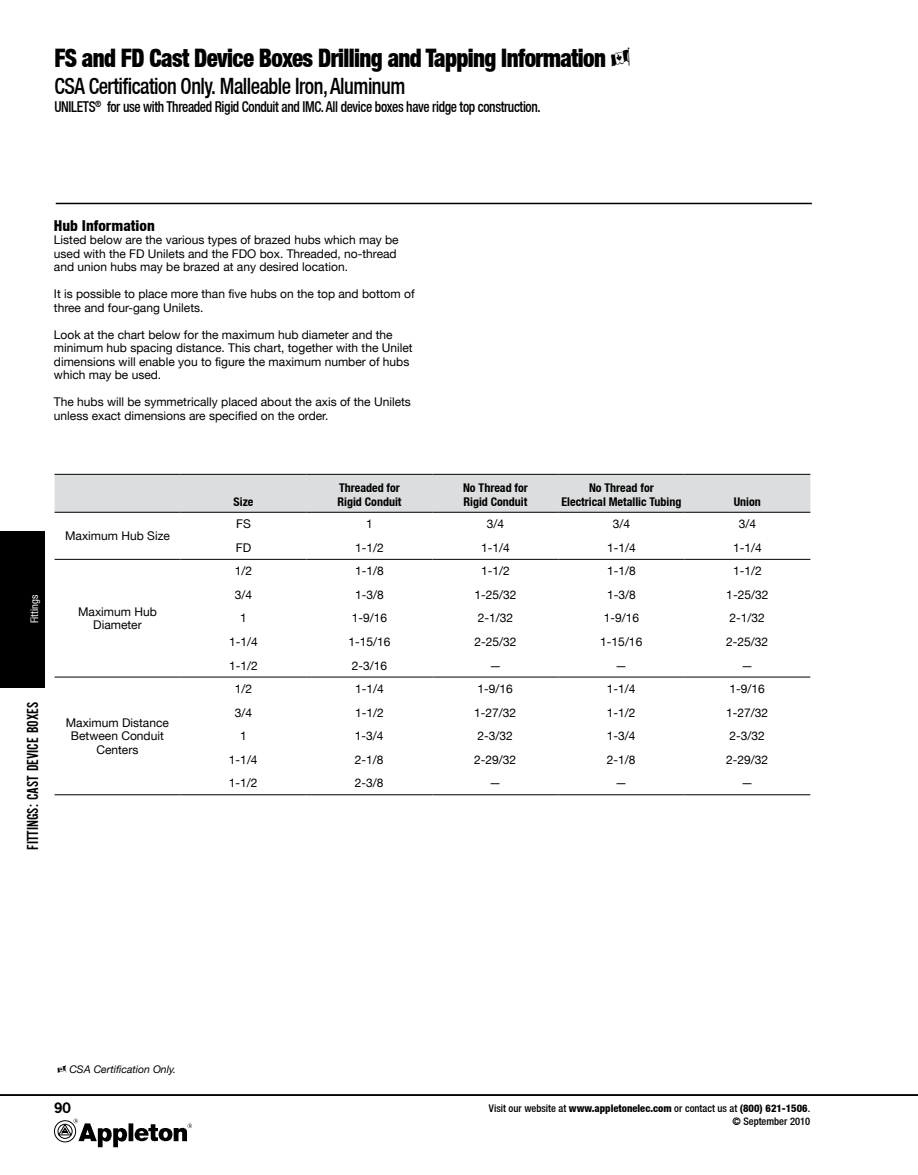
<style>
.page{position:relative;width:918px;height:1175px;background:#fff}
.page>*{position:absolute;margin:0;border:0;box-sizing:border-box;transform-origin:0 0}
.t1{font:900 condensed 25.5px "Helvetica Neue LT";letter-spacing:-.025em;color:#000;scale:.9 1}
.t2{font:500 condensed 22.5px "Helvetica Neue LT";letter-spacing:-.025em;color:#000;scale:.9 1}
.t3{font:16.5px "Alternate Gothic EF No Two";color:#000}
.t4{font:500 condensed 15px "Helvetica Neue LT";letter-spacing:-.025em;color:#000;scale:.89 1}
.t5{font:800 condensed 15px "Helvetica Neue LT";color:#000}
.t6{font:700 13.5px "News Gothic Std";color:#000}
.t7{font:12px/13.5px "Helvetica Neue LT";color:#000}
.t8{font:700 condensed 12px/14.4px "Helvetica Neue LT";color:#000}
.t9{font:500 condensed 10.5px/12.6px "Helvetica Neue LT";color:#000;text-align:right}
.t10{font:italic 10.5px "Helvetica Neue LT";color:#000}
.t11{font:condensed 10.5px "Helvetica Neue LT";color:#fff}
.s1{font-weight:800}
</style>
<div class="page">
<hr style="left:56px;top:203px;width:756px;height:1px;background:#000">
<div style="left:0;top:531px;width:45px;height:156px;background:#000"></div>
<hr style="left:129px;top:1123px;width:4px;height:18px;background:#000">
<svg style="left:135px;top:1123px;width:57px;height:19px"></svg>
<svg style="left:54px;top:1118px;width:73px;height:29px"></svg>
<hr style="left:0;top:1094px;width:918px;height:1px;background:#000">
<div style="left:55px;top:475px;width:755px;height:37px;background:#dcddde"></div>
<hr style="left:55px;top:474px;width:125px;height:1px;background:#000">
<hr style="left:180px;top:474px;width:126px;height:1px;background:#000">
<hr style="left:306px;top:474px;width:126px;height:1px;background:#000">
<hr style="left:432px;top:474px;width:126px;height:1px;background:#000">
<hr style="left:558px;top:474px;width:126px;height:1px;background:#000">
<hr style="left:684px;top:474px;width:126px;height:1px;background:#000">
<hr style="left:55px;top:512px;width:125px;height:1px;background:#000">
<hr style="left:180px;top:512px;width:126px;height:1px;background:#000">
<hr style="left:306px;top:512px;width:126px;height:1px;background:#000">
<hr style="left:432px;top:512px;width:126px;height:1px;background:#000">
<hr style="left:558px;top:512px;width:126px;height:1px;background:#000">
<hr style="left:684px;top:512px;width:126px;height:1px;background:#000">
<hr style="left:55px;top:559px;width:125px;height:1px;background:#000">
<hr style="left:55px;top:677px;width:125px;height:1px;background:#000">
<hr style="left:180px;top:559px;width:126px;height:1px;background:#000">
<hr style="left:306px;top:559px;width:126px;height:1px;background:#000">
<hr style="left:432px;top:559px;width:126px;height:1px;background:#000">
<hr style="left:558px;top:559px;width:126px;height:1px;background:#000">
<hr style="left:684px;top:559px;width:126px;height:1px;background:#000">
<hr style="left:180px;top:677px;width:126px;height:1px;background:#000">
<hr style="left:306px;top:677px;width:126px;height:1px;background:#000">
<hr style="left:432px;top:677px;width:126px;height:1px;background:#000">
<hr style="left:558px;top:677px;width:126px;height:1px;background:#000">
<hr style="left:684px;top:677px;width:126px;height:1px;background:#000">
<hr style="left:55px;top:794px;width:125px;height:1px;background:#000">
<hr style="left:180px;top:794px;width:126px;height:1px;background:#000">
<hr style="left:306px;top:794px;width:126px;height:1px;background:#000">
<hr style="left:432px;top:794px;width:126px;height:1px;background:#000">
<hr style="left:558px;top:794px;width:126px;height:1px;background:#000">
<hr style="left:684px;top:794px;width:126px;height:1px;background:#000">
<h1 class="t1" style="left:54px;top:42px;width:614px">FS and FD Cast Device Boxes Drilling and Tapping Information</h1>
<h2 class="t2" style="left:54px;top:72px;width:392px">CSA Certification Only. Malleable Iron, Aluminum</h2>
<p class="t4" style="left:54px;top:98px;width:548px">UNILETS<sup>®</sup> for use with Threaded Rigid Conduit and IMC. All device boxes have ridge top construction.</p>
<p class="t5" style="left:54px;top:216px;width:102px">Hub Information</p>
<p class="t7" style="left:54px;top:233px;width:346px">Listed below are the various types of brazed hubs which may be used with the FD Unilets and the FDO box. Threaded, no-thread and union hubs may be brazed at any desired location.</p>
<p class="t7" style="left:54px;top:287px;width:362px">It is possible to place more than five hubs on the top and bottom of three and four-gang Unilets.</p>
<p class="t7" style="left:54px;top:327px;width:360px">Look at the chart below for the maximum hub diameter and the minimum hub spacing distance. This chart, together with the Unilet dimensions will enable you to figure the maximum number of hubs which may be used.</p>
<p class="t7" style="left:54px;top:395px;width:358px">The hubs will be symmetrically placed about the axis of the Unilets unless exact dimensions are specified on the order.</p>
<p class="t11" style="left:28px;top:623px;width:30px;rotate:-90deg">Fittings</p>
<p class="t7" style="left:65px;top:529px;width:106px">Maximum Hub Size</p>
<p class="t7" style="left:78px;top:604px;width:80px;text-align:center">Maximum Hub<br>Diameter</p>
<h3 class="t3" style="left:24px;top:849px;width:149px;rotate:-90deg">Fittings: Cast Device Boxes</h3>
<p class="t7" style="left:66px;top:715px;width:105px;text-align:center">Maximum Distance<br>Between Conduit<br>Centers</p>
<p class="t8" style="left:234px;top:494px;width:21px">Size</p>
<p class="t8" style="left:337px;top:480px;width:65px">Threaded for<br>Rigid Conduit</p>
<p class="t8" style="left:463px;top:480px;width:66px">No Thread for<br>Rigid Conduit</p>
<p class="t8" style="left:561px;top:480px;width:121px;text-align:center">No Thread for<br>Electrical Metallic Tubing</p>
<p class="t8" style="left:734px;top:494px;width:29px">Union</p>
<p class="t7" style="left:236px;top:517px;width:16px">FS</p>
<p class="t7" style="left:366px;top:517px;width:8px">1</p>
<p class="t7" style="left:487px;top:517px;width:19px">3/4</p>
<p class="t7" style="left:613px;top:517px;width:19px">3/4</p>
<p class="t7" style="left:739px;top:517px;width:19px">3/4</p>
<p class="t7" style="left:236px;top:540px;width:17px">FD</p>
<p class="t7" style="left:355px;top:540px;width:30px">1-1/2</p>
<p class="t7" style="left:481px;top:540px;width:30px">1-1/4</p>
<p class="t7" style="left:607px;top:540px;width:30px">1-1/4</p>
<p class="t7" style="left:733px;top:540px;width:30px">1-1/4</p>
<p class="t7" style="left:235px;top:564px;width:19px">1/2</p>
<p class="t7" style="left:355px;top:564px;width:30px">1-1/8</p>
<p class="t7" style="left:481px;top:564px;width:30px">1-1/2</p>
<p class="t7" style="left:607px;top:564px;width:30px">1-1/8</p>
<p class="t7" style="left:733px;top:564px;width:30px">1-1/2</p>
<p class="t7" style="left:235px;top:588px;width:19px">3/4</p>
<p class="t7" style="left:355px;top:588px;width:30px">1-3/8</p>
<p class="t7" style="left:474px;top:588px;width:44px">1-25/32</p>
<p class="t7" style="left:607px;top:588px;width:30px">1-3/8</p>
<p class="t7" style="left:726px;top:588px;width:44px">1-25/32</p>
<p class="t7" style="left:240px;top:611px;width:8px">1</p>
<p class="t7" style="left:352px;top:611px;width:37px">1-9/16</p>
<p class="t7" style="left:478px;top:611px;width:37px">2-1/32</p>
<p class="t7" style="left:604px;top:611px;width:37px">1-9/16</p>
<p class="t7" style="left:729px;top:611px;width:37px">2-1/32</p>
<p class="t7" style="left:229px;top:635px;width:30px">1-1/4</p>
<p class="t7" style="left:348px;top:635px;width:44px">1-15/16</p>
<p class="t7" style="left:474px;top:635px;width:44px">2-25/32</p>
<p class="t7" style="left:600px;top:635px;width:44px">1-15/16</p>
<p class="t7" style="left:726px;top:635px;width:44px">2-25/32</p>
<p class="t7" style="left:229px;top:658px;width:30px">1-1/2</p>
<p class="t7" style="left:352px;top:658px;width:37px">2-3/16</p>
<p class="t7" style="left:489px;top:658px;width:13px">—</p>
<p class="t7" style="left:615px;top:658px;width:13px">—</p>
<p class="t7" style="left:741px;top:658px;width:13px">—</p>
<p class="t7" style="left:235px;top:682px;width:19px">1/2</p>
<p class="t7" style="left:355px;top:682px;width:30px">1-1/4</p>
<p class="t7" style="left:478px;top:682px;width:37px">1-9/16</p>
<p class="t7" style="left:607px;top:682px;width:30px">1-1/4</p>
<p class="t7" style="left:729px;top:682px;width:37px">1-9/16</p>
<p class="t7" style="left:235px;top:705px;width:19px">3/4</p>
<p class="t7" style="left:355px;top:705px;width:30px">1-1/2</p>
<p class="t7" style="left:474px;top:705px;width:44px">1-27/32</p>
<p class="t7" style="left:607px;top:705px;width:30px">1-1/2</p>
<p class="t7" style="left:726px;top:705px;width:44px">1-27/32</p>
<p class="t7" style="left:240px;top:729px;width:8px">1</p>
<p class="t7" style="left:355px;top:729px;width:30px">1-3/4</p>
<p class="t7" style="left:478px;top:729px;width:37px">2-3/32</p>
<p class="t7" style="left:607px;top:729px;width:30px">1-3/4</p>
<p class="t7" style="left:729px;top:729px;width:37px">2-3/32</p>
<p class="t7" style="left:229px;top:752px;width:30px">1-1/4</p>
<p class="t7" style="left:355px;top:752px;width:30px">2-1/8</p>
<p class="t7" style="left:474px;top:752px;width:44px">2-29/32</p>
<p class="t7" style="left:607px;top:752px;width:30px">2-1/8</p>
<p class="t7" style="left:726px;top:752px;width:44px">2-29/32</p>
<p class="t7" style="left:229px;top:776px;width:30px">1-1/2</p>
<p class="t7" style="left:355px;top:776px;width:30px">2-3/8</p>
<p class="t7" style="left:489px;top:776px;width:13px">—</p>
<p class="t7" style="left:615px;top:776px;width:13px">—</p>
<p class="t7" style="left:741px;top:776px;width:13px">—</p>
<p class="t10" style="left:69px;top:1063px;width:108px">CSA Certification Only.</p>
<p class="t6" style="left:54px;top:1099px;width:18px">90</p>
<p class="t9" style="left:489px;top:1102px;width:323px">Visit our website at <span class="s1">www.appletonelec.com</span> or contact us at <span class="s1">(800) 621-1506</span>. © September 2010</p>
</div>
